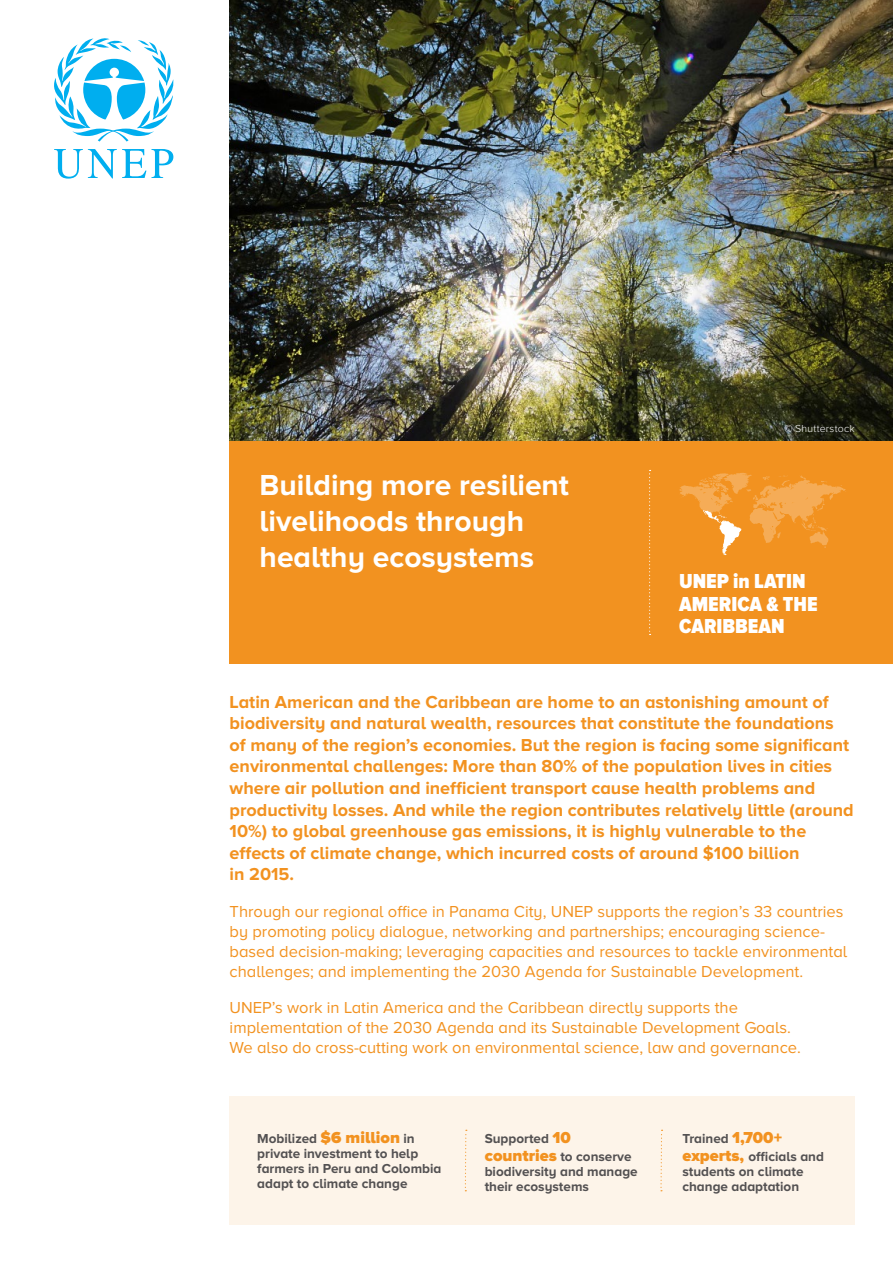
<style>
.page{position:relative;width:893px;height:1263px;background:#fff}
.page>*{position:absolute;margin:0;border:0;box-sizing:border-box;transform-origin:0 0}
.t1{font:700 30px/36px "Proxima Nova A";color:#fff}
.t2{font:900 21px/22.5px "Proxima Nova A Cond";color:#fff}
.t3{font:700 18px/21.6px "Proxima Nova A";color:#f29220}
.t4{font:16.5px/19.8px "Proxima Nova A";color:#f29220}
.t5{font:700 13.5px/15px "Proxima Nova A";color:#535152}
.t6{font:300 10.5px "Proxima Nova";letter-spacing:.02em;color:#fff}
.s1{font-weight:900;font-size:16.5px;color:#f29220}
</style>
<div class="page">
<img style="left:230px;top:0;width:663px;height:441px">
<div style="left:230px;top:441px;width:663px;height:222px;background:#f29220"></div>
<div style="left:230px;top:1096px;width:625px;height:129px;background:#fdf4e9"></div>
<svg style="left:464px;top:1130px;width:3px;height:61px"></svg>
<svg style="left:660px;top:1130px;width:3px;height:61px"></svg>
<svg style="left:54px;top:38px;width:120px;height:104px"></svg>
<svg style="left:54px;top:149px;width:119px;height:30px"></svg>
<svg style="left:649px;top:470px;width:2px;height:165px"></svg>
<svg style="left:679px;top:473px;width:167px;height:82px"></svg>
<h1 class="t1" style="left:260px;top:466px;width:311px">Building more resilient livelihoods through healthy ecosystems</h1>
<p class="t6" style="left:784px;top:423px;width:72px">© Shutterstock</p>
<p class="t2" style="left:679px;top:570px;width:140px">UNEP in LATIN<br>AMERICA &amp; THE<br>CARIBBEAN</p>
<p class="t3" style="left:230px;top:690px;width:626px">Latin American and the Caribbean are home to an astonishing amount of biodiversity and natural wealth, resources that constitute the foundations of many of the region’s economies. But the region is facing some significant environmental challenges: More than 80% of the population lives in cities where air pollution and inefficient transport cause health problems and productivity losses. And while the region contributes relatively little (around 10%) to global greenhouse gas emissions, it is highly vulnerable to the effects of climate change, which incurred costs of around $100 billion<br>in 2015.</p>
<p class="t4" style="left:230px;top:902px;width:619px">Through our regional office in Panama City, UNEP supports the region’s 33 countries by promoting policy dialogue, networking and partnerships; encouraging science&shy;based decision-making; leveraging capacities and resources to tackle environmental challenges; and implementing the 2030 Agenda for Sustainable Development.</p>
<p class="t4" style="left:230px;top:998px;width:573px">UNEP’s work in Latin America and the Caribbean directly supports the implementation of the 2030 Agenda and its Sustainable Development Goals.<br>We also do cross-cutting work on environmental science, law and governance.</p>
<p class="t5" style="left:257px;top:1130px;width:186px">Mobilized <span class="s1">$6 million</span> in private investment to help farmers in Peru and Colombia adapt to climate change</p>
<p class="t5" style="left:485px;top:1129px;width:148px;line-height:18px">Supported <span class="s1">10 countries</span> to conserve</p>
<p class="t5" style="left:485px;top:1163px;width:154px">biodiversity and manage their ecosystems</p>
<p class="t5" style="left:682px;top:1129px;width:143px;line-height:18px">Trained <span class="s1">1,700+ experts,</span> officials and</p>
<p class="t5" style="left:682px;top:1163px;width:123px">students on climate change adaptation</p>
</div>
